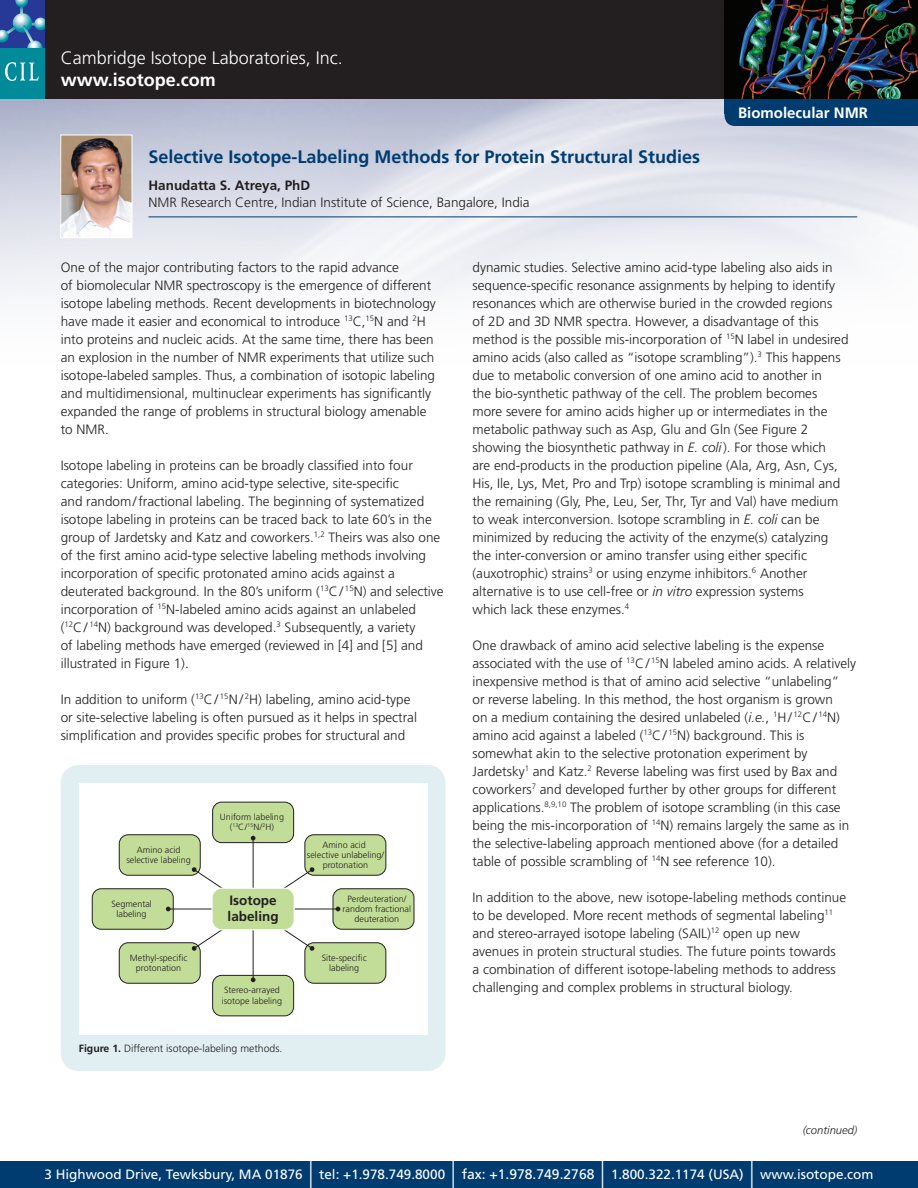
<style>
.page{position:relative;width:918px;height:1188px;background:#fff}
.page>*{position:absolute;margin:0;border:0;box-sizing:border-box;transform-origin:0 0}
.t1{font:47.25px "Frutiger";color:#fff;scale:.29 1}
.t2{font:700 18px "Frutiger";color:#013c70}
.t3{font:300 18px "Frutiger";color:#fff}
.t4{font:700 18px "Frutiger";color:#fff}
.t5{font:700 15px "Frutiger";color:#fff}
.t6{font:13.95px "Frutiger";color:#fff}
.t7{font:300 13.5px/18px "Frutiger";color:#231f20}
.t8{font:13.5px "Frutiger";color:#fff}
.t9{font:700 13.5px/16.4px "Frutiger";color:#231f20}
.t10{font:italic 300 11.25px "Frutiger";color:#231f20}
.t11{font:300 10.5px "Frutiger";color:#231f20}
.t12{font:300 9px/10.2px "Frutiger";color:#231f20;text-align:center}
.s1{font-weight:700}
.s2{font-style:italic}
</style>
<div class="page">
<img style="left:0;top:99px;width:918px;height:199px">
<div style="left:0;top:1161px;width:918px;height:27px;background:#013c70"></div>
<div style="left:0;top:0;width:918px;height:99px;background:#231f20"></div>
<div style="left:0;top:0;width:45px;height:49px;background:#263996"></div>
<svg style="left:20px;top:5px;width:3px;height:14px"></svg>
<svg style="left:13px;top:13px;width:19px;height:20px"></svg>
<svg style="left:27px;top:41px;width:16px;height:15px"></svg>
<div style="left:0;top:49px;width:45px;height:50px;background:#008a9a"></div>
<svg style="left:0;top:26px;width:16px;height:17px"></svg>
<svg style="left:22px;top:18px;width:23px;height:29px"></svg>
<svg style="left:15px;top:0;width:13px;height:7px"></svg>
<svg style="left:5px;top:62px;width:34px;height:19px"></svg>
<img style="left:724px;top:0;width:194px;height:99px">
<div style="left:724px;top:99px;width:194px;height:15px;background:#013c70"></div>
<div style="left:724px;top:114px;width:194px;height:12px;background:#013c70"></div>
<hr style="left:148px;top:217px;width:709px;height:1px;background:#013c70">
<img style="left:62px;top:137px;width:68px;height:99px">
<div style="left:60px;top:135px;width:72px;height:103px;border:1px solid #fff"></div>
<div style="left:61px;top:765px;width:385px;height:306px;background:#e1eff2;border-radius:18px"></div>
<div style="left:79px;top:783px;width:349px;height:252px;background:#fff"></div>
<div style="left:305px;top:835px;width:81px;height:40px;background:#c2dd97;border-radius:9px"></div>
<div style="left:305px;top:834px;width:81px;height:42px;border:1px solid #231f20;border-radius:9px"></div>
<div style="left:305px;top:943px;width:81px;height:40px;background:#c2dd97;border-radius:9px"></div>
<div style="left:305px;top:942px;width:81px;height:42px;border:1px solid #231f20;border-radius:9px"></div>
<div style="left:119px;top:835px;width:81px;height:40px;background:#c2dd97;border-radius:9px"></div>
<div style="left:119px;top:834px;width:82px;height:42px;border:1px solid #231f20;border-radius:9px"></div>
<div style="left:119px;top:943px;width:81px;height:40px;background:#c2dd97;border-radius:9px"></div>
<div style="left:119px;top:942px;width:82px;height:42px;border:1px solid #231f20;border-radius:9px"></div>
<div style="left:333px;top:889px;width:81px;height:40px;background:#c2dd97;border-radius:9px"></div>
<div style="left:333px;top:888px;width:81px;height:42px;border:1px solid #231f20;border-radius:9px"></div>
<div style="left:92px;top:889px;width:81px;height:40px;background:#c2dd97;border-radius:9px"></div>
<div style="left:92px;top:888px;width:82px;height:42px;border:1px solid #231f20;border-radius:9px"></div>
<div style="left:213px;top:975px;width:81px;height:41px;background:#c2dd97;border-radius:9px"></div>
<div style="left:212px;top:975px;width:82px;height:41px;border:1px solid #231f20;border-radius:9px"></div>
<div style="left:213px;top:802px;width:81px;height:41px;background:#c2dd97;border-radius:9px"></div>
<div style="left:212px;top:802px;width:82px;height:41px;border:1px solid #231f20;border-radius:9px"></div>
<hr style="left:253px;top:838px;width:1px;height:142px;background:#231f20">
<svg style="left:251px;top:977px;width:5px;height:5px"></svg>
<svg style="left:251px;top:836px;width:5px;height:5px"></svg>
<hr style="left:168px;top:909px;width:170px;height:1px;background:#231f20">
<svg style="left:336px;top:907px;width:4px;height:4px"></svg>
<svg style="left:166px;top:907px;width:5px;height:4px"></svg>
<svg style="left:191px;top:867px;width:124px;height:84px"></svg>
<h2 class="t3" style="left:61px;top:47px;width:284px">Cambridge Isotope Laboratories, Inc.</h2>
<h2 class="t4" style="left:61px;top:69px;width:157px">www.isotope.com</h2>
<h2 class="t2" style="left:148px;top:146px;width:553px">Selective Isotope-Labeling Methods for Protein Structural Studies</h2>
<p class="t9" style="left:148px;top:177px;width:163px">Hanudatta S. Atreya, PhD</p>
<p class="t7" style="left:148px;top:194px;width:383px">NMR Research Centre, Indian Institute of Science, Bangalore, India</p>
<p class="t5" style="left:738px;top:104px;width:132px">Biomolecular NMR</p>
<p class="t7" style="left:61px;top:258px;width:377px">One of the major contributing factors to the rapid advance<br>of biomolecular NMR spectroscopy is the emergence of different isotope labeling methods. Recent developments in biotechnology have made it easier and economical to introduce <sup>13</sup>C,<sup>15</sup>N and <sup>2</sup>H into proteins and nucleic acids. At the same time, there has been an explosion in the number of NMR experiments that utilize such isotope-labeled samples. Thus, a combination of isotopic labeling and multidimensional, multinuclear experiments has significantly expanded the range of problems in structural biology amenable to NMR.</p>
<p class="t7" style="left:61px;top:456px;width:384px">Isotope labeling in proteins can be broadly classified into four categories: Uniform, amino acid-type selective, site-specific<br>and random/fractional labeling. The beginning of systematized isotope labeling in proteins can be traced back to late 60’s in the group of Jardetsky and Katz and coworkers.<sup>1,2</sup> Theirs was also one of the first amino acid-type selective labeling methods involving incorporation of specific protonated amino acids against a deuterated background. In the 80’s uniform (<sup>13</sup>C/ <sup>15</sup>N) and selective incorporation of <sup>15</sup>N-labeled amino acids against an unlabeled (<sup>12</sup>C/ <sup>14</sup>N) background was developed.<sup>3</sup> Subsequently, a variety<br>of labeling methods have emerged (reviewed in [4] and [5] and illustrated in Figure 1).</p>
<p class="t7" style="left:61px;top:690px;width:358px">In addition to uniform (<sup>13</sup>C/ <sup>15</sup>N/ <sup>2</sup>H) labeling, amino acid-type or site-selective labeling is often pursued as it helps in spectral simplification and provides specific probes for structural and</p>
<p class="t12" style="left:126px;top:845px;width:66px">Amino acid selective labeling</p>
<p class="t12" style="left:111px;top:899px;width:42px">Segmental labeling</p>
<p class="t12" style="left:130px;top:953px;width:59px">Methyl-specific protonation</p>
<p class="t12" style="left:220px;top:812px;width:66px">Uniform labeling (<sup>13</sup>C/<sup>15</sup>N/<sup>2</sup>H)</p>
<p class="t9" style="left:228px;top:892px;width:53px">Isotope labeling</p>
<p class="t12" style="left:222px;top:985px;width:62px;text-align:left">Stereo-arrayed isotope labeling</p>
<p class="t11" style="left:79px;top:1043px;width:205px"><span class="s1">Figure 1.</span> Different isotope-labeling methods.</p>
<p class="t12" style="left:307px;top:839px;width:79px">Amino acid selective unlabeling/ protonation</p>
<p class="t12" style="left:343px;top:893px;width:70px">Perdeuteration/ random fractional deuteration</p>
<p class="t12" style="left:322px;top:953px;width:46px">Site-specific labeling</p>
<p class="t7" style="left:472px;top:258px;width:378px">dynamic studies. Selective amino acid-type labeling also aids in sequence-specific resonance assignments by helping to identify resonances which are otherwise buried in the crowded regions<br>of 2D and 3D NMR spectra. However, a disadvantage of this method is the possible mis-incorporation of <sup>15</sup>N label in undesired amino acids (also called as “isotope scrambling”).<sup>3</sup> This happens due to metabolic conversion of one amino acid to another in<br>the bio-synthetic pathway of the cell. The problem becomes more severe for amino acids higher up or intermediates in the metabolic pathway such as Asp, Glu and Gln (See Figure 2 showing the biosynthetic pathway in <span class="s2">E. coli</span>). For those which<br>are end-products in the production pipeline (Ala, Arg, Asn, Cys, His, Ile, Lys, Met, Pro and Trp) isotope scrambling is minimal and the remaining (Gly, Phe, Leu, Ser, Thr, Tyr and Val) have medium to weak interconversion. Isotope scrambling in <span class="s2">E. coli</span> can be minimized by reducing the activity of the enzyme(s) catalyzing the inter-conversion or amino transfer using either specific (auxotrophic) strains<sup>3</sup> or using enzyme inhibitors.<sup>6</sup> Another alternative is to use cell-free or <span class="s2">in vitro</span> expression systems<br>which lack these enzymes.<sup>4</sup></p>
<p class="t7" style="left:472px;top:636px;width:385px">One drawback of amino acid selective labeling is the expense associated with the use of <sup>13</sup>C/ <sup>15</sup>N labeled amino acids. A relatively inexpensive method is that of amino acid selective “unlabeling”<br>or reverse labeling. In this method, the host organism is grown<br>on a medium containing the desired unlabeled (<span class="s2">i.e.</span>, <sup>1</sup>H/ <sup>12</sup>C/ <sup>14</sup>N) amino acid against a labeled (<sup>13</sup>C/ <sup>15</sup>N) background. This is somewhat akin to the selective protonation experiment by Jardetsky<sup>1</sup> and Katz.<sup>2</sup> Reverse labeling was first used by Bax and coworkers<sup>7</sup> and developed further by other groups for different applications.<sup>8,9,10</sup> The problem of isotope scrambling (in this case being the mis-incorporation of <sup>14</sup>N) remains largely the same as in the selective-labeling approach mentioned above (for a detailed table of possible scrambling of <sup>14</sup>N see reference 10).</p>
<p class="t7" style="left:473px;top:888px;width:375px">In addition to the above, new isotope-labeling methods continue to be developed. More recent methods of segmental labeling<sup>11 </sup>and stereo-arrayed isotope labeling (SAIL)<sup>12</sup> open up new avenues in protein structural studies. The future points towards<br>a combination of different isotope-labeling methods to address challenging and complex problems in structural biology.</p>
<p class="t10" style="left:803px;top:1124px;width:56px">(continued)</p>
<p class="t8" style="left:44px;top:1167px;width:260px">3 Highwood Drive, Tewksbury, MA 01876</p>
<h1 class="t1" style="left:309px;top:1151px;width:12px">|</h1>
<p class="t8" style="left:319px;top:1167px;width:127px">tel: +1.978.749.8000</p>
<h1 class="t1" style="left:452px;top:1151px;width:12px">|</h1>
<p class="t6" style="left:462px;top:1166px;width:134px">fax: +1.978.749.2768</p>
<h1 class="t1" style="left:601px;top:1151px;width:12px">|</h1>
<p class="t8" style="left:611px;top:1167px;width:134px">1.800.322.1174 (USA)</p>
<h1 class="t1" style="left:751px;top:1151px;width:12px">|</h1>
<p class="t8" style="left:760px;top:1167px;width:115px">www.isotope.com</p>
</div>
